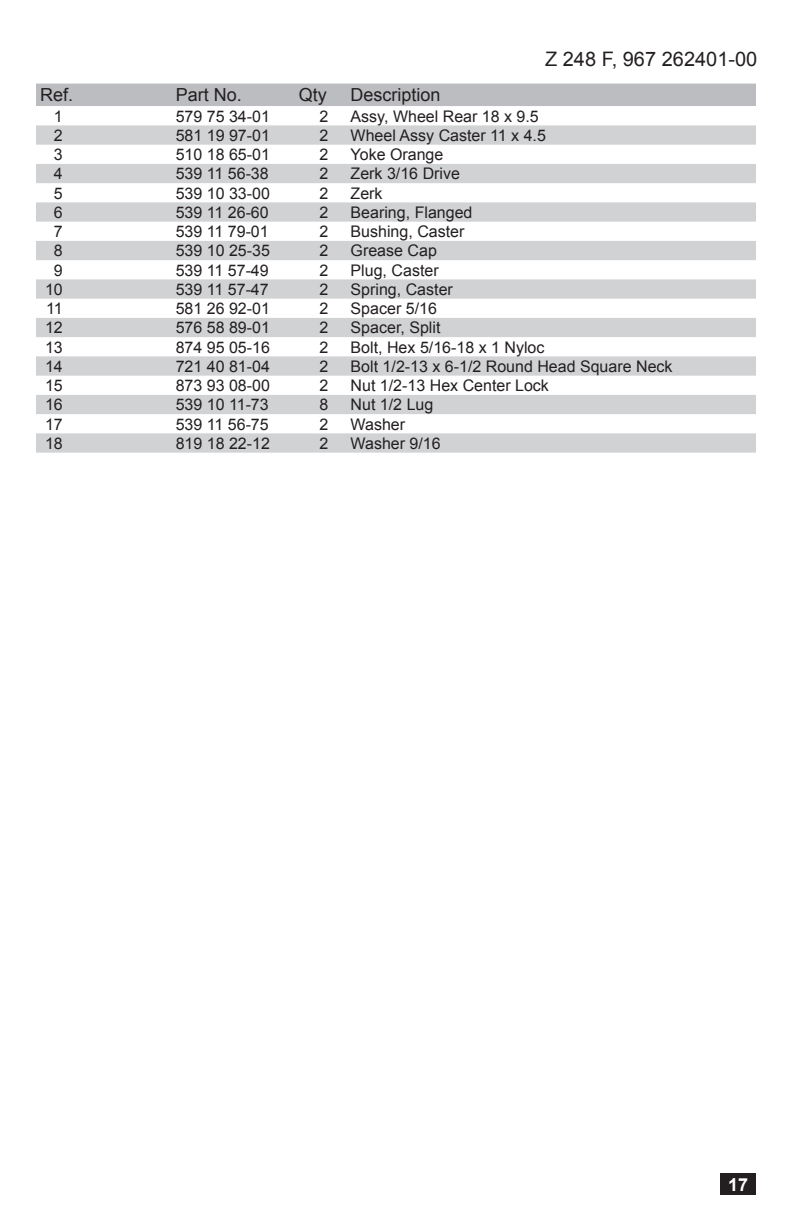
<style>
.page{position:relative;width:792px;height:1224px;background:#fff}
.page>*{position:absolute;margin:0;border:0;box-sizing:border-box;transform-origin:0 0}
.t1{font:20px "Arial";color:#231f20}
.Part_Head{font:18px "Arial";color:#231f20}
.t2{font:700 18px "Arial";color:#fff}
.PARTS{font:16px "Arial";color:#231f20}
</style>
<div class="page">
<div style="left:721px;top:1174px;width:35px;height:21px;background:#231f20"></div>
<div style="left:36px;top:84px;width:720px;height:22px;background:#bcbdc0"></div>
<svg style="left:36px;top:125px;width:720px;height:328px;fill:#d1d2d4"></svg>
<p class="t1" style="left:545px;top:46px;width:214px">Z 248 F, 967 262401-00</p>
<p class="Part_Head" style="left:40px;top:83px;width:35px">Ref.</p>
<p class="Part_Head" style="left:176px;top:83px;width:68px">Part No.</p>
<p class="Part_Head" style="left:299px;top:83px;width:30px">Qty</p>
<p class="Part_Head" style="left:351px;top:83px;width:92px">Description</p>
<p class="PARTS" style="left:54px;top:106px;width:10px">1</p>
<p class="PARTS" style="left:176px;top:106px;width:96px">579 75 34-01</p>
<p class="PARTS" style="left:319px;top:106px;width:10px">2</p>
<p class="PARTS" style="left:351px;top:106px;width:190px">Assy, Wheel Rear 18 x 9.5</p>
<p class="PARTS" style="left:54px;top:125px;width:10px">2</p>
<p class="PARTS" style="left:176px;top:125px;width:96px">581 19 97-01</p>
<p class="PARTS" style="left:319px;top:125px;width:10px">2</p>
<p class="PARTS" style="left:351px;top:125px;width:197px">Wheel Assy Caster 11 x 4.5</p>
<p class="PARTS" style="left:54px;top:144px;width:10px">3</p>
<p class="PARTS" style="left:176px;top:144px;width:96px">510 18 65-01</p>
<p class="PARTS" style="left:319px;top:144px;width:10px">2</p>
<p class="PARTS" style="left:351px;top:144px;width:94px">Yoke Orange</p>
<p class="PARTS" style="left:54px;top:163px;width:10px">4</p>
<p class="PARTS" style="left:176px;top:163px;width:95px">539 11 56-38</p>
<p class="PARTS" style="left:319px;top:163px;width:10px">2</p>
<p class="PARTS" style="left:351px;top:163px;width:111px">Zerk 3/16 Drive</p>
<p class="PARTS" style="left:54px;top:183px;width:10px">5</p>
<p class="PARTS" style="left:176px;top:183px;width:96px">539 10 33-00</p>
<p class="PARTS" style="left:319px;top:183px;width:10px">2</p>
<p class="PARTS" style="left:351px;top:183px;width:33px">Zerk</p>
<p class="PARTS" style="left:54px;top:202px;width:10px">6</p>
<p class="PARTS" style="left:176px;top:202px;width:95px">539 11 26-60</p>
<p class="PARTS" style="left:319px;top:202px;width:10px">2</p>
<p class="PARTS" style="left:351px;top:202px;width:123px">Bearing, Flanged</p>
<p class="PARTS" style="left:54px;top:221px;width:10px">7</p>
<p class="PARTS" style="left:176px;top:221px;width:95px">539 11 79-01</p>
<p class="PARTS" style="left:319px;top:221px;width:10px">2</p>
<p class="PARTS" style="left:351px;top:221px;width:115px">Bushing, Caster</p>
<p class="PARTS" style="left:54px;top:240px;width:10px">8</p>
<p class="PARTS" style="left:176px;top:240px;width:96px">539 10 25-35</p>
<p class="PARTS" style="left:319px;top:240px;width:10px">2</p>
<p class="PARTS" style="left:351px;top:240px;width:88px">Grease Cap</p>
<p class="PARTS" style="left:54px;top:260px;width:10px">9</p>
<p class="PARTS" style="left:176px;top:260px;width:95px">539 11 57-49</p>
<p class="PARTS" style="left:319px;top:260px;width:10px">2</p>
<p class="PARTS" style="left:351px;top:260px;width:90px">Plug, Caster</p>
<p class="PARTS" style="left:45px;top:279px;width:19px">10</p>
<p class="PARTS" style="left:176px;top:279px;width:95px">539 11 57-47</p>
<p class="PARTS" style="left:319px;top:279px;width:10px">2</p>
<p class="PARTS" style="left:351px;top:279px;width:104px">Spring, Caster</p>
<p class="PARTS" style="left:46px;top:298px;width:18px">11</p>
<p class="PARTS" style="left:176px;top:298px;width:96px">581 26 92-01</p>
<p class="PARTS" style="left:319px;top:298px;width:10px">2</p>
<p class="PARTS" style="left:351px;top:298px;width:88px">Spacer 5/16</p>
<p class="PARTS" style="left:45px;top:317px;width:19px">12</p>
<p class="PARTS" style="left:176px;top:317px;width:96px">576 58 89-01</p>
<p class="PARTS" style="left:319px;top:317px;width:10px">2</p>
<p class="PARTS" style="left:351px;top:317px;width:91px">Spacer, Split</p>
<p class="PARTS" style="left:45px;top:337px;width:19px">13</p>
<p class="PARTS" style="left:176px;top:337px;width:96px">874 95 05-16</p>
<p class="PARTS" style="left:319px;top:337px;width:10px">2</p>
<p class="PARTS" style="left:351px;top:337px;width:195px">Bolt, Hex 5/16-18 x 1 Nyloc</p>
<p class="PARTS" style="left:45px;top:356px;width:19px">14</p>
<p class="PARTS" style="left:176px;top:356px;width:96px">721 40 81-04</p>
<p class="PARTS" style="left:319px;top:356px;width:10px">2</p>
<p class="PARTS" style="left:351px;top:356px;width:323px">Bolt 1/2-13 x 6-1/2 Round Head Square Neck</p>
<p class="PARTS" style="left:45px;top:375px;width:19px">15</p>
<p class="PARTS" style="left:176px;top:375px;width:96px">873 93 08-00</p>
<p class="PARTS" style="left:319px;top:375px;width:10px">2</p>
<p class="PARTS" style="left:351px;top:375px;width:200px">Nut 1/2-13 Hex Center Lock</p>
<p class="PARTS" style="left:45px;top:394px;width:19px">16</p>
<p class="PARTS" style="left:176px;top:394px;width:95px">539 10 11-73</p>
<p class="PARTS" style="left:319px;top:394px;width:10px">8</p>
<p class="PARTS" style="left:351px;top:394px;width:84px">Nut 1/2 Lug</p>
<p class="PARTS" style="left:45px;top:413px;width:19px">17</p>
<p class="PARTS" style="left:176px;top:413px;width:95px">539 11 56-75</p>
<p class="PARTS" style="left:319px;top:413px;width:10px">2</p>
<p class="PARTS" style="left:351px;top:413px;width:56px">Washer</p>
<p class="PARTS" style="left:45px;top:433px;width:19px">18</p>
<p class="PARTS" style="left:176px;top:433px;width:96px">819 18 22-12</p>
<p class="PARTS" style="left:319px;top:433px;width:10px">2</p>
<p class="PARTS" style="left:351px;top:433px;width:92px">Washer 9/16</p>
<p class="t2" style="left:728px;top:1172px;width:22px">17</p>
</div>
